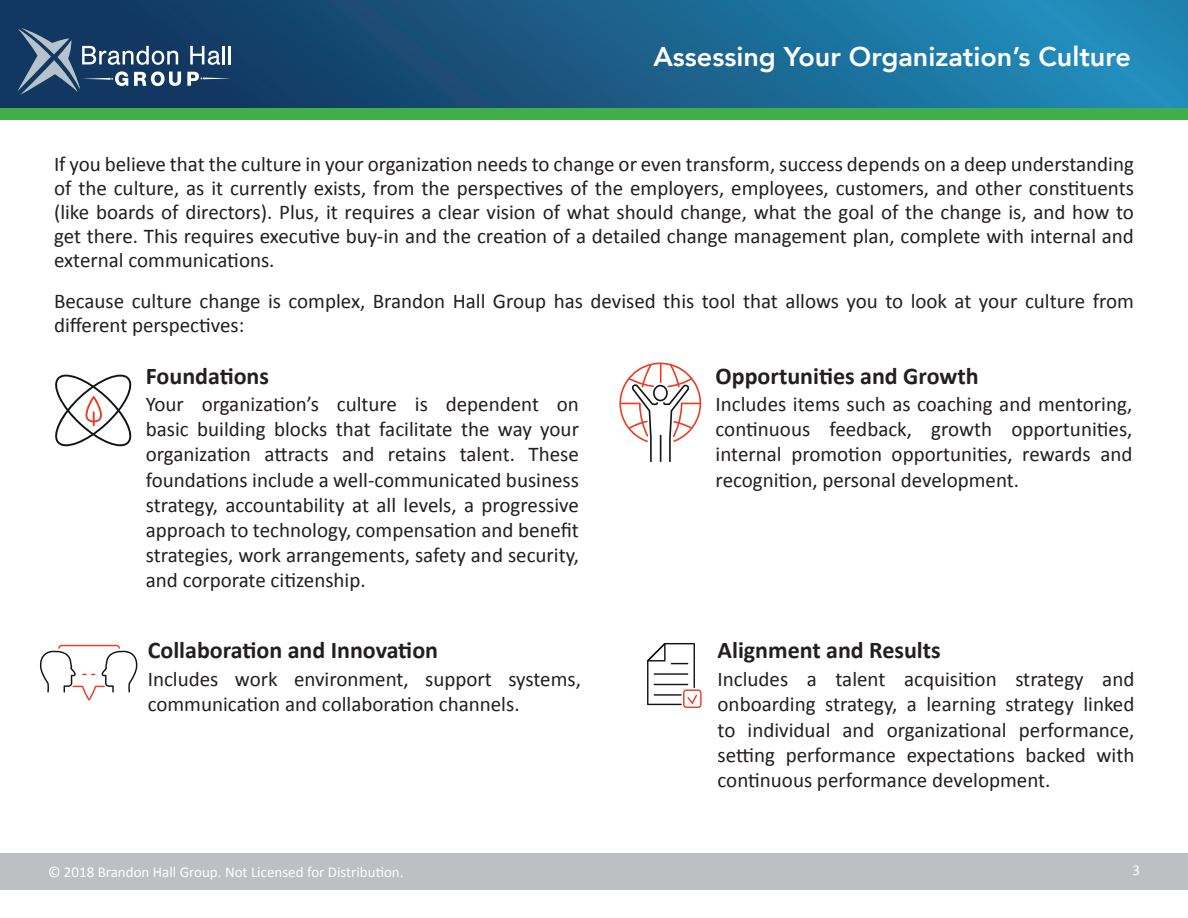
<style>
.page{position:relative;width:1188px;height:918px;background:#fff}
.page>*{position:absolute;margin:0;border:0;box-sizing:border-box;transform-origin:0 0}
.t1{font:800 27px "Avenir";color:#fff}
.t2{font:700 24px "Calibri";color:#231f20}
.t3{font:21px/25.2px "Calibri";color:#231f20;text-align:justify}
.t4{font:15px "Calibri";color:#fff}
</style>
<div class="page">
<svg style="left:0;top:0;width:1188px;height:108px;background:#1a618c"></svg>
<svg style="left:190px;top:46px;width:41px;height:19px"></svg>
<svg style="left:187px;top:72px;width:44px;height:14px"></svg>
<svg style="left:18px;top:28px;width:163px;height:67px;background:#3f5e7f"></svg>
<div style="left:0;top:108px;width:1188px;height:12px;background:#40ae49"></div>
<div style="left:0;top:853px;width:1188px;height:37px;background:#bebfc2"></div>
<svg style="left:55px;top:374px;width:77px;height:72px"></svg>
<svg style="left:619px;top:363px;width:82px;height:99px"></svg>
<svg style="left:40px;top:645px;width:98px;height:56px"></svg>
<svg style="left:647px;top:643px;width:55px;height:65px"></svg>
<hr style="left:654px;top:673px;width:34px;height:2px;background:#111416">
<hr style="left:654px;top:684px;width:34px;height:1px;background:#111416">
<hr style="left:654px;top:694px;width:28px;height:2px;background:#111416">
<p class="t1" style="left:653px;top:36px;width:479px">Assessing Your Organization’s Culture</p>
<p class="t3" style="left:54px;top:151px;width:1081px;line-height:24px">If you believe that the culture in your organization needs to change or even transform, success depends on a deep understanding of the culture, as it currently exists, from the perspectives of the employers, employees, customers, and other constituents (like boards of directors). Plus, it requires a clear vision of what should change, what the goal of the change is, and how to get there. This requires executive buy-in and the creation of a detailed change management plan, complete with internal and external communications.</p>
<p class="t3" style="left:54px;top:288px;width:1081px;line-height:24px">Because culture change is complex, Brandon Hall Group has devised this tool that allows you to look at your culture from different perspectives:</p>
<p class="t2" style="left:146px;top:361px;width:125px">Foundations</p>
<p class="t2" style="left:716px;top:361px;width:265px">Opportunities and Growth</p>
<p class="t3" style="left:146px;top:391px;width:435px">Your organization’s culture is dependent on basic building blocks that facilitate the way your organization attracts and retains talent. These foundations include a well-communicated business strategy, accountability at all levels, a progressive approach to technology, compensation and benefit strategies, work arrangements, safety and security, and corporate citizenship.</p>
<p class="t3" style="left:716px;top:391px;width:418px">Includes items such as coaching and mentoring, continuous feedback, growth opportunities, internal promotion opportunities, rewards and recognition, personal development.</p>
<p class="t2" style="left:148px;top:635px;width:292px">Collaboration and Innovation</p>
<p class="t2" style="left:718px;top:635px;width:225px">Alignment and Results</p>
<p class="t3" style="left:148px;top:666px;width:435px">Includes work environment, support systems, communication and collaboration channels.</p>
<p class="t3" style="left:718px;top:666px;width:418px">Includes a talent acquisition strategy and onboarding strategy, a learning strategy linked to individual and organizational performance, setting performance expectations backed with continuous performance development.</p>
<p class="t4" style="left:48px;top:863px;width:357px">© 2018 Brandon Hall Group. Not Licensed for Distribution.</p>
<p class="t4" style="left:1132px;top:861px;width:9px">3</p>
</div>
